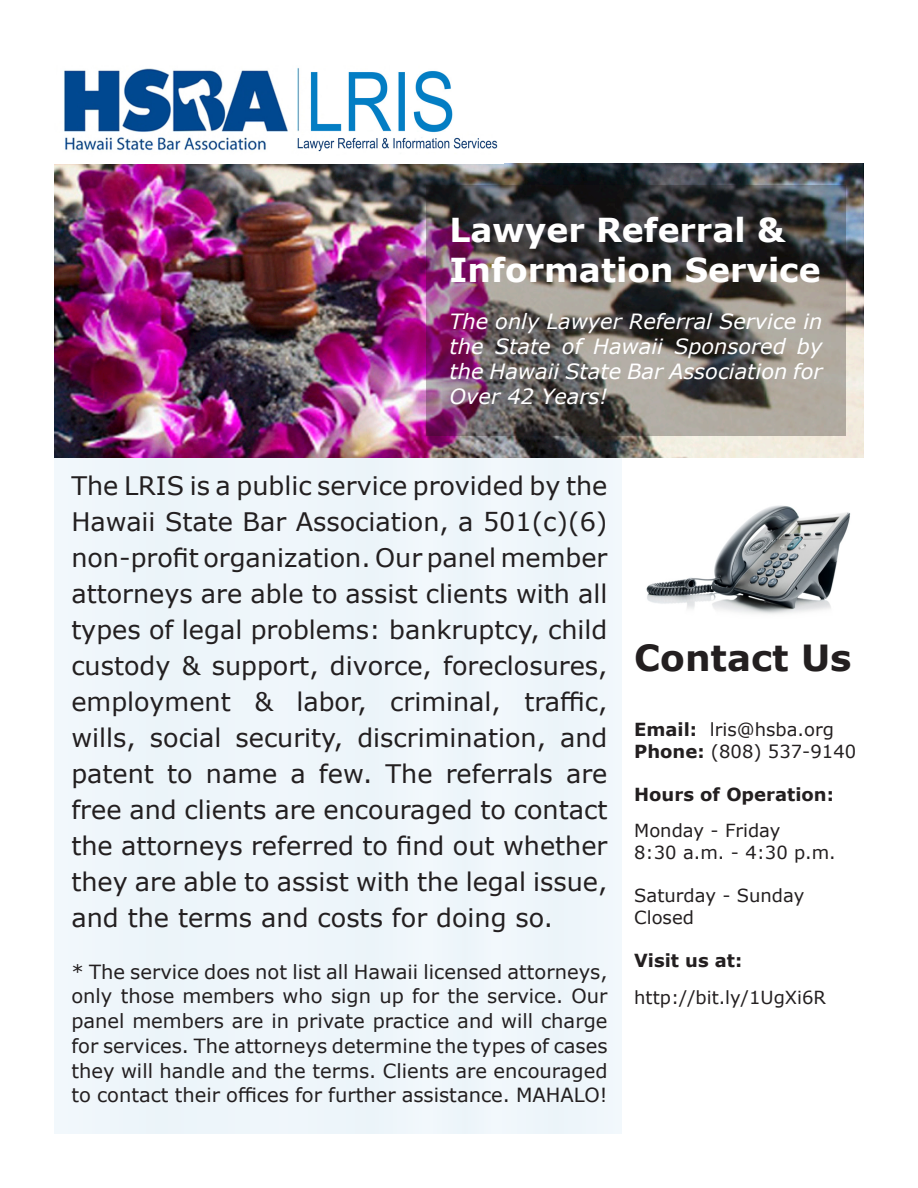
<style>
.page{position:relative;width:918px;height:1188px;background:#fff}
.page>*{position:absolute;margin:0;border:0;box-sizing:border-box;transform-origin:0 0}
.t1{font:700 36px "Verdana";color:#231f20}
.t2{font:700 33px/39.6px "Verdana";color:#fff}
.t3{font:25.5px/36px "Verdana";color:#231f20;text-align:justify}
.t4{font:italic 21px/25.2px "Verdana";color:#fff;text-align:justify}
.t5{font:19.5px/24.8px "Verdana";color:#231f20;text-align:justify}
.t6{font:18px "Verdana";color:#231f20}
.t7{font:700 18px "Verdana";color:#231f20}
.s1{font-weight:700}
</style>
<div class="page">
<div style="left:54px;top:458px;width:567px;height:676px;background:#eef6fa"></div>
<img style="left:54px;top:164px;width:810px;height:294px">
<img style="left:426px;top:185px;width:420px;height:251px">
<img style="left:646px;top:505px;width:205px;height:109px">
<img style="left:64px;top:68px;width:434px;height:84px">
<p class="t2" style="left:450px;top:210px;width:373px">Lawyer Referral &amp;<br>Information Service</p>
<p class="t4" style="left:450px;top:308px;width:374px">The only Lawyer Referral Service in the State of Hawaii Sponsored by the Hawaii State Bar Association for Over 42 Years!</p>
<p class="t3" style="left:71px;top:467px;width:538px">The LRIS is a public service provided by the Hawaii State Bar Association, a 501(c)(6) non-profit organization. Our panel member attorneys are able to assist clients with all types of legal problems: bankruptcy, child custody &amp; support, divorce, foreclosures, employment &amp; labor, criminal, traffic, wills, social security, discrimination, and patent to name a few. The referrals are free and clients are encouraged to contact the attorneys referred to find out whether they are able to assist with the legal issue, and the terms and costs for doing so.</p>
<p class="t5" style="left:71px;top:959px;width:538px">* The service does not list all Hawaii licensed attorneys, only those members who sign up for the service. Our panel members are in private practice and will charge for services. The attorneys determine the types of cases they will handle and the terms. Clients are encouraged to contact their offices for further assistance. MAHALO!</p>
<p class="t1" style="left:634px;top:633px;width:219px">Contact Us</p>
<p class="t6" style="left:634px;top:717px;width:201px"><span class="s1">Email:</span> lris@hsba.org</p>
<p class="t6" style="left:634px;top:739px;width:224px"><span class="s1">Phone:</span> (808) 537-9140</p>
<p class="t7" style="left:634px;top:781px;width:201px">Hours of Operation:</p>
<p class="t6" style="left:634px;top:818px;width:148px">Monday - Friday</p>
<p class="t6" style="left:634px;top:840px;width:203px">8:30 a.m. - 4:30 p.m.</p>
<p class="t6" style="left:634px;top:883px;width:172px">Saturday - Sunday</p>
<p class="t6" style="left:634px;top:905px;width:61px">Closed</p>
<p class="t7" style="left:634px;top:948px;width:110px">Visit us at:</p>
<p class="t6" style="left:634px;top:985px;width:193px">http://bit.ly/1UgXi6R</p>
</div>
